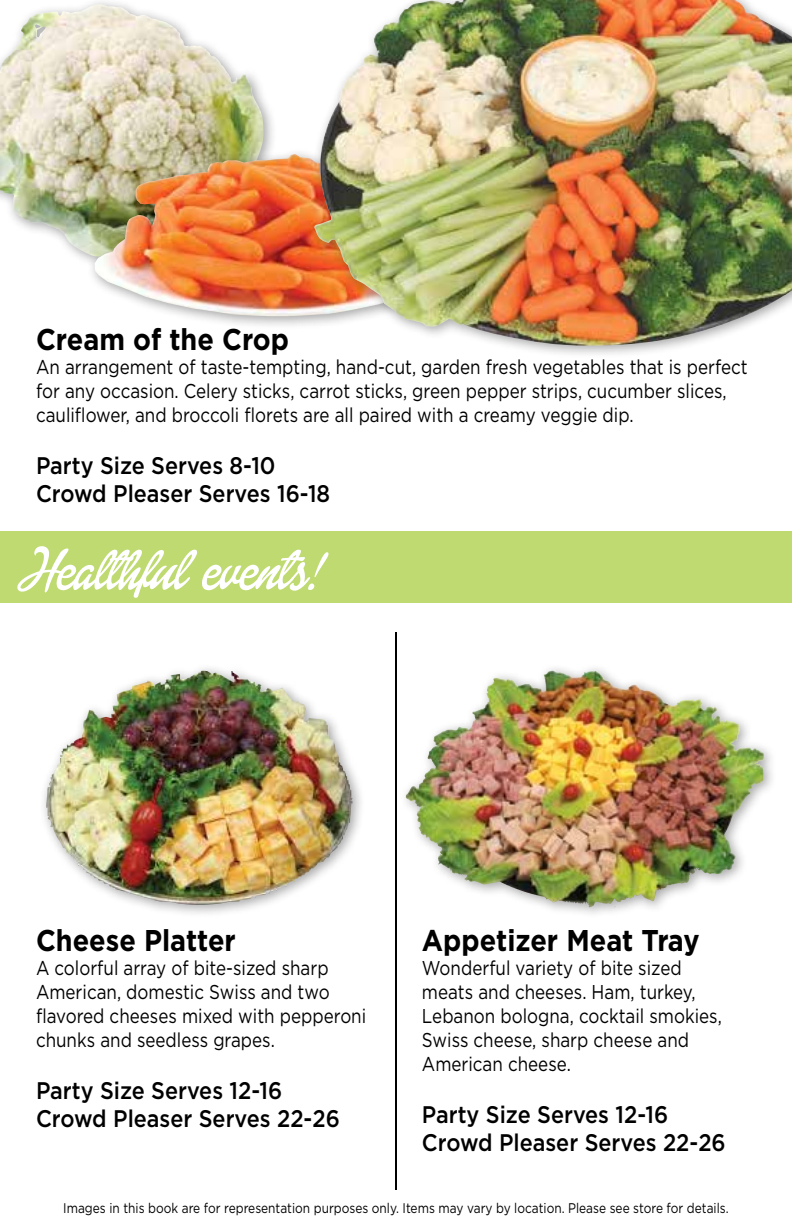
<style>
.page{position:relative;width:792px;height:1224px;background:#fff}
.page>*{position:absolute;margin:0;border:0;box-sizing:border-box;transform-origin:0 0}
.t1{font:60px "Dollie Script Personal Use";color:#fff}
.t2{font:700 30px "Gotham";color:#000;scale:.9 1}
.t3{font:500 24px/28px "Gotham";color:#000;scale:.9 1}
.t4{font:20px/24px "Gotham";color:#000;scale:.85 1}
.t5{font:14px "Gotham";color:#000;scale:.85 1}
</style>
<div class="page">
<div style="left:0;top:0;width:277px;height:270px;background:#000;opacity:.35"></div>
<img style="left:0;top:4px;width:264px;height:253px">
<div style="left:87px;top:147px;width:348px;height:183px;background:#000;opacity:.35"></div>
<img style="left:95px;top:154px;width:212px;height:162px">
<div style="left:398px;top:663px;width:379px;height:257px;background:#000;opacity:.35"></div>
<img style="left:493px;top:671px;width:59px;height:21px">
<div style="left:39px;top:663px;width:327px;height:256px;background:#000;opacity:.35"></div>
<img style="left:46px;top:671px;width:307px;height:235px">
<hr style="left:395px;top:632px;width:2px;height:558px;background:#000">
<div style="left:0;top:531px;width:792px;height:72px;background:#beda70"></div>
<div style="left:307px;top:0;width:485px;height:359px;background:#000;opacity:.35"></div>
<img style="left:314px;top:0;width:478px;height:346px">
<h2 class="t2" style="left:36px;top:319px;width:283px">Cream of the Crop</h2>
<p class="t4" style="left:36px;top:354px;width:839px">An arrangement of taste-tempting, hand-cut, garden fresh vegetables that is perfect for any occasion. Celery sticks, carrot sticks, green pepper strips, cucumber slices, cauliflower, and broccoli florets are all paired with a creamy veggie dip.</p>
<p class="t3" style="left:36px;top:451px;width:328px">Party Size Serves 8-10<br>Crowd Pleaser Serves 16-18</p>
<h1 class="t1" style="left:16px;top:536px;width:303px">Healthful events!</h1>
<h2 class="t2" style="left:36px;top:920px;width:224px">Cheese Platter</h2>
<p class="t4" style="left:36px;top:955px;width:390px">A colorful array of bite-sized sharp American, domestic Swiss and two flavored cheeses mixed with pepperoni chunks and seedless grapes.</p>
<p class="t3" style="left:36px;top:1076px;width:339px">Party Size Serves 12-16<br>Crowd Pleaser Serves 22-26</p>
<h2 class="t2" style="left:422px;top:921px;width:310px">Appetizer Meat Tray</h2>
<p class="t4" style="left:422px;top:956px;width:354px">Wonderful variety of bite sized meats and cheeses. Ham, turkey,<br>Lebanon bologna, cocktail smokies,<br>Swiss cheese, sharp cheese and<br>American cheese.</p>
<p class="t3" style="left:422px;top:1101px;width:339px">Party Size Serves 12-16<br>Crowd Pleaser Serves 22-26</p>
<p class="t5" style="left:63px;top:1199px;width:784px">Images in this book are for representation purposes only. Items may vary by location. Please see store for details.</p>
</div>
